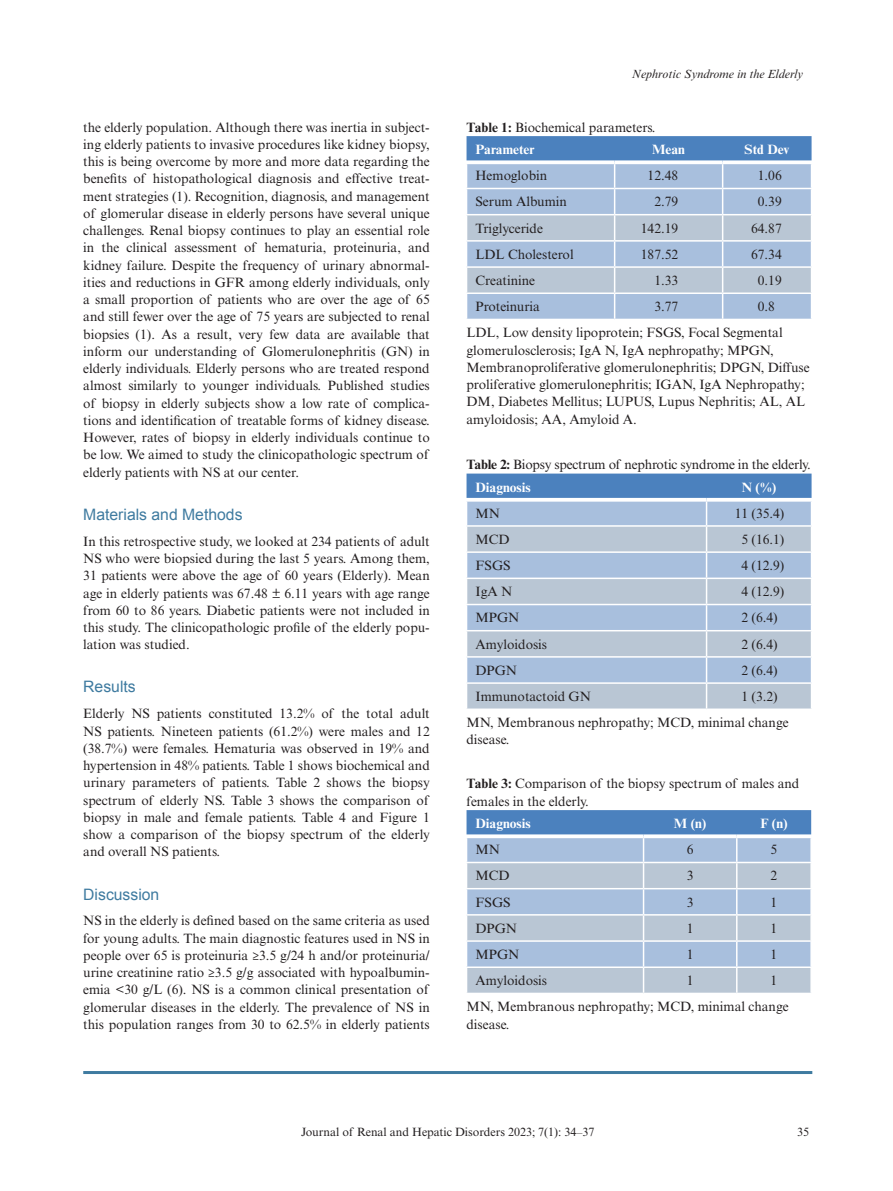
<style>
.page{position:relative;width:893px;height:1191px;background:#fff}
.page>*{position:absolute;margin:0;border:0;box-sizing:border-box;transform-origin:0 0}
.t1{font:15.75px "Arial";color:#3f7ba0}
.TX{font:13.5px/17.2px "Times New Roman MT Std";color:#231f20;text-align:justify}
.TB{font:13.5px/17.2px "Times New Roman MT Std";color:#231f20}
.TT{font:13.5px/17.2px "Times New Roman MT Std";color:#231f20}
.TCH{font:700 13.5px "Times New Roman MT Std";color:#fff}
.t2{font:12px "Times New Roman MT Std";color:#231f20}
.t3{font:italic 12px "Times New Roman MT Std";color:#231f20}
.s1{font-weight:700}
</style>
<div class="page">
<hr style="left:83px;top:1071px;width:729px;height:3px;background:#3f7ba0">
<svg style="left:466px;top:136px;width:346px;height:183px;background:#a6bcd8"></svg>
<hr style="left:466px;top:292px;width:149px;height:2px;background:#fff">
<hr style="left:615px;top:292px;width:108px;height:2px;background:#fff">
<hr style="left:723px;top:292px;width:89px;height:2px;background:#fff">
<svg style="left:466px;top:473px;width:346px;height:235px;background:#abc0d8"></svg>
<svg style="left:466px;top:810px;width:345px;height:182px;background:#acc1d9"></svg>
<hr style="left:643px;top:966px;width:94px;height:2px;background:#fff">
<hr style="left:737px;top:966px;width:75px;height:2px;background:#fff">
<hr style="left:810px;top:968px;width:2px;height:24px;background:#fff">
<p class="TX" style="left:83px;top:118px;width:348px">the elderly population. Although there was inertia in subject&shy;ing elderly patients to invasive procedures like kidney biopsy, this is being overcome by more and more data regarding the benefits of histopathological diagnosis and effective treat&shy;ment strategies (1). Recognition, diagnosis, and management of glomerular disease in elderly persons have several unique challenges. Renal biopsy continues to play an essential role in the clinical assessment of hematuria, proteinuria, and kidney failure. Despite the frequency of urinary abnormal&shy;ities and reductions in GFR among elderly individuals, only a small proportion of patients who are over the age of 65 and still fewer over the age of 75 years are subjected to renal biopsies (1). As a result, very few data are available that inform our understanding of Glomerulonephritis (GN) in elderly individuals. Elderly persons who are treated respond almost similarly to younger individuals. Published studies of biopsy in elderly subjects show a low rate of complica&shy;tions and identification of treatable forms of kidney disease.<br>However, rates of biopsy in elderly individuals continue to be low. We aimed to study the clinicopathologic spectrum of elderly patients with NS at our center.</p>
<h1 class="t1" style="left:83px;top:504px;width:161px">Materials and Methods</h1>
<p class="TX" style="left:83px;top:532px;width:348px">In this retrospective study, we looked at 234 patients of adult NS who were biopsied during the last 5 years. Among them, 31 patients were above the age of 60 years (Elderly). Mean age in elderly patients was 67.48 ± 6.11 years with age range from 60 to 86 years. Diabetic patients were not included in this study. The clinicopathologic profile of the elderly popu&shy;lation was studied.</p>
<h1 class="t1" style="left:83px;top:676px;width:54px">Results</h1>
<p class="TX" style="left:83px;top:705px;width:348px">Elderly NS patients constituted 13.2% of the total adult NS patients. Nineteen patients (61.2%) were males and 12 (38.7%) were females. Hematuria was observed in 19% and hypertension in 48% patients. Table 1 shows biochemical and urinary parameters of patients. Table 2 shows the biopsy spectrum of elderly NS. Table 3 shows the comparison of biopsy in male and female patients. Table 4 and Figure 1 show a comparison of the biopsy spectrum of the elderly and overall NS patients.</p>
<h1 class="t1" style="left:83px;top:883px;width:78px">Discussion</h1>
<p class="TX" style="left:83px;top:912px;width:348px">NS in the elderly is defined based on the same criteria as used for young adults. The main diagnostic features used in NS in people over 65 is proteinuria ≥3.5 g/24 h and/or proteinuria/ urine creatinine ratio ≥3.5 g/g associated with hypoalbumin&shy;emia &lt;30 g/L (6). NS is a common clinical presentation of glomerular diseases in the elderly. The prevalence of NS in this population ranges from 30 to 62.5% in elderly patients</p>
<p class="t3" style="left:632px;top:67px;width:173px">Nephrotic Syndrome in the Elderly</p>
<p class="TT" style="left:466px;top:118px;width:191px"><span class="s1">Table 1:</span> Biochemical parameters.</p>
<p class="TCH" style="left:475px;top:141px;width:61px">Parameter</p>
<p class="TCH" style="left:652px;top:141px;width:34px">Mean</p>
<p class="TCH" style="left:745px;top:141px;width:46px">Std Dev</p>
<p class="TB" style="left:475px;top:167px;width:73px">Hemoglobin</p>
<p class="TB" style="left:648px;top:167px;width:32px">12.48</p>
<p class="TB" style="left:758px;top:167px;width:25px">1.06</p>
<p class="TB" style="left:475px;top:193px;width:93px">Serum Albumin</p>
<p class="TB" style="left:654px;top:193px;width:25px">2.79</p>
<p class="TB" style="left:758px;top:193px;width:25px">0.39</p>
<p class="TB" style="left:475px;top:219px;width:69px">Triglyceride</p>
<p class="TB" style="left:641px;top:219px;width:39px">142.19</p>
<p class="TB" style="left:751px;top:219px;width:32px">64.87</p>
<p class="TB" style="left:475px;top:246px;width:100px">LDL Cholesterol</p>
<p class="TB" style="left:641px;top:246px;width:39px">187.52</p>
<p class="TB" style="left:751px;top:246px;width:32px">67.34</p>
<p class="TB" style="left:475px;top:272px;width:61px">Creatinine</p>
<p class="TB" style="left:654px;top:272px;width:25px">1.33</p>
<p class="TB" style="left:758px;top:272px;width:25px">0.19</p>
<p class="TB" style="left:475px;top:298px;width:66px">Proteinuria</p>
<p class="TB" style="left:654px;top:298px;width:25px">3.77</p>
<p class="TB" style="left:758px;top:298px;width:19px">0.8</p>
<p class="TB" style="left:466px;top:324px;width:345px">LDL, Low density lipoprotein; FSGS, Focal Segmental glomerulosclerosis; IgA N, IgA nephropathy; MPGN, Membranoproliferative glomerulonephritis; DPGN, Diffuse proliferative glomerulonephritis; IGAN, IgA Nephropathy; DM, Diabetes Mellitus; LUPUS, Lupus Nephritis; AL, AL amyloidosis; AA, Amyloid A.</p>
<p class="TT" style="left:466px;top:456px;width:346px"><span class="s1">Table 2:</span> Biopsy spectrum of nephrotic syndrome in the elderly.</p>
<p class="TCH" style="left:475px;top:478px;width:57px">Diagnosis</p>
<p class="TCH" style="left:742px;top:478px;width:36px">N (%)</p>
<p class="TB" style="left:475px;top:504px;width:26px">MN</p>
<p class="TB" style="left:735px;top:504px;width:51px">11 (35.4)</p>
<p class="TB" style="left:475px;top:531px;width:36px">MCD</p>
<p class="TB" style="left:741px;top:531px;width:45px">5 (16.1)</p>
<p class="TB" style="left:475px;top:557px;width:37px">FSGS</p>
<p class="TB" style="left:741px;top:557px;width:45px">4 (12.9)</p>
<p class="TB" style="left:475px;top:583px;width:38px">IgA N</p>
<p class="TB" style="left:741px;top:583px;width:45px">4 (12.9)</p>
<p class="TB" style="left:475px;top:609px;width:45px">MPGN</p>
<p class="TB" style="left:741px;top:609px;width:38px">2 (6.4)</p>
<p class="TB" style="left:475px;top:635px;width:73px">Amyloidosis</p>
<p class="TB" style="left:741px;top:635px;width:38px">2 (6.4)</p>
<p class="TB" style="left:475px;top:661px;width:43px">DPGN</p>
<p class="TB" style="left:741px;top:661px;width:38px">2 (6.4)</p>
<p class="TB" style="left:475px;top:688px;width:117px">Immunotactoid GN</p>
<p class="TB" style="left:741px;top:688px;width:38px">1 (3.2)</p>
<p class="TB" style="left:466px;top:714px;width:324px">MN, Membranous nephropathy; MCD, minimal change disease.</p>
<p class="TT" style="left:466px;top:775px;width:334px"><span class="s1">Table 3:</span> Comparison of the biopsy spectrum of males and females in the elderly.</p>
<p class="TCH" style="left:475px;top:815px;width:57px">Diagnosis</p>
<p class="TCH" style="left:674px;top:815px;width:34px">M (n)</p>
<p class="TCH" style="left:760px;top:815px;width:29px">F (n)</p>
<p class="TB" style="left:475px;top:841px;width:26px">MN</p>
<p class="TB" style="left:687px;top:841px;width:8px">6</p>
<p class="TB" style="left:771px;top:841px;width:8px">5</p>
<p class="TB" style="left:475px;top:867px;width:36px">MCD</p>
<p class="TB" style="left:687px;top:867px;width:8px">3</p>
<p class="TB" style="left:771px;top:867px;width:8px">2</p>
<p class="TB" style="left:475px;top:893px;width:37px">FSGS</p>
<p class="TB" style="left:687px;top:893px;width:8px">3</p>
<p class="TB" style="left:771px;top:893px;width:8px">1</p>
<p class="TB" style="left:475px;top:919px;width:43px">DPGN</p>
<p class="TB" style="left:687px;top:919px;width:8px">1</p>
<p class="TB" style="left:771px;top:919px;width:8px">1</p>
<p class="TB" style="left:475px;top:945px;width:45px">MPGN</p>
<p class="TB" style="left:687px;top:945px;width:8px">1</p>
<p class="TB" style="left:771px;top:945px;width:8px">1</p>
<p class="TB" style="left:475px;top:972px;width:73px">Amyloidosis</p>
<p class="TB" style="left:687px;top:972px;width:8px">1</p>
<p class="TB" style="left:771px;top:972px;width:8px">1</p>
<p class="TB" style="left:466px;top:998px;width:324px">MN, Membranous nephropathy; MCD, minimal change disease.</p>
<p class="t2" style="left:301px;top:1124px;width:295px">Journal of Renal and Hepatic Disorders 2023; 7(1): 34–37</p>
<p class="t2" style="left:797px;top:1124px;width:13px">35</p>
</div>
